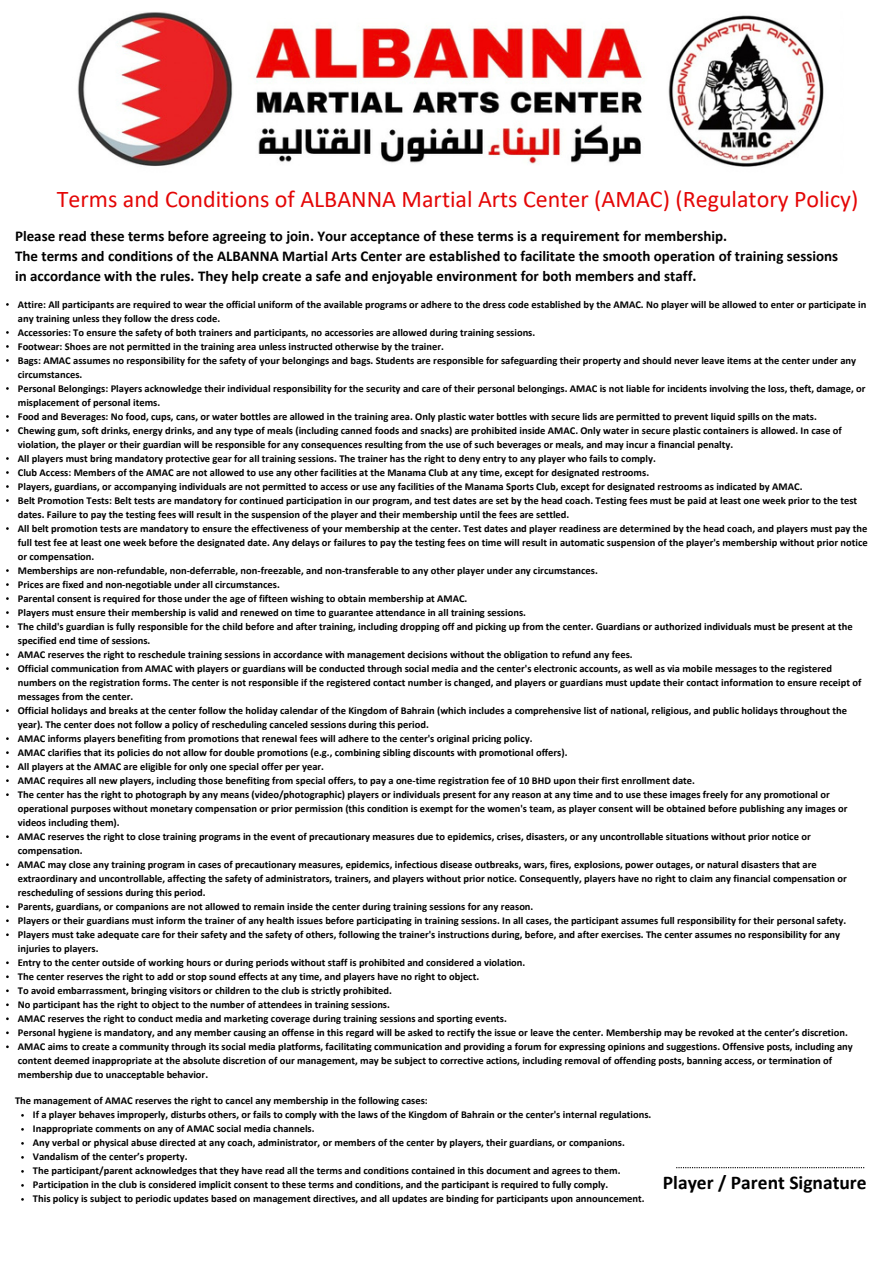
<style>
.page{position:relative;width:894px;height:1264px;background:#fff}
.page>*{position:absolute;margin:0;border:0;box-sizing:border-box;transform-origin:0 0}
.t1{font:24px "Calibri";color:#e40606}
.t2{font:700 19.5px "Calibri";color:#000}
.t3{font:700 15px/20.2px "Calibri";color:#000}
.t4{font:700 10.5px/14px "Calibri";color:#000}
</style>
<div class="page">
<img style="left:77px;top:12px;width:747px;height:155px">
<svg style="left:676px;top:1167px;width:188px;height:1px"></svg>
<p class="t1" style="left:57px;top:189px;width:802px">Terms and Conditions of ALBANNA Martial Arts Center (AMAC) (Regulatory Policy)</p>
<p class="t3" style="left:15px;top:227px;width:824px">Please read these terms before agreeing to join. Your acceptance of these terms is a requirement for membership.<br>The terms and conditions of the ALBANNA Martial Arts Center are established to facilitate the smooth operation of training sessions in accordance with the rules. They help create a safe and enjoyable environment for both members and staff.</p>
<p class="t4" style="left:18px;top:298px;width:849px">Attire: All participants are required to wear the official uniform of the available programs or adhere to the dress code established by the AMAC. No player will be allowed to enter or participate in any training unless they follow the dress code.</p>
<h1 class="t4" style="left:18px;top:326px;width:519px">Accessories: To ensure the safety of both trainers and participants, no accessories are allowed during training sessions.</h1>
<h3 class="t4" style="left:18px;top:340px;width:427px">Footwear: Shoes are not permitted in the training area unless instructed otherwise by the trainer.</h3>
<p class="t4" style="left:18px;top:354px;width:839px">Bags: AMAC assumes no responsibility for the safety of your belongings and bags. Students are responsible for safeguarding their property and should never leave items at the center under any circumstances.</p>
<p class="t4" style="left:18px;top:382px;width:849px">Personal Belongings: Players acknowledge their individual responsibility for the security and care of their personal belongings. AMAC is not liable for incidents involving the loss, theft, damage, or misplacement of personal items.</p>
<p class="t4" style="left:18px;top:410px;width:800px">Food and Beverages: No food, cups, cans, or water bottles are allowed in the training area. Only plastic water bottles with secure lids are permitted to prevent liquid spills on the mats.</p>
<p class="t4" style="left:18px;top:424px;width:825px">Chewing gum, soft drinks, energy drinks, and any type of meals (including canned foods and snacks) are prohibited inside AMAC. Only water in secure plastic containers is allowed. In case of violation, the player or their guardian will be responsible for any consequences resulting from the use of such beverages or meals, and may incur a financial penalty.</p>
<p class="t4" style="left:18px;top:452px;width:639px">All players must bring mandatory protective gear for all training sessions. The trainer has the right to deny entry to any player who fails to comply.</p>
<p class="t4" style="left:18px;top:466px;width:632px">Club Access: Members of the AMAC are not allowed to use any other facilities at the Manama Club at any time, except for designated restrooms.</p>
<p class="t4" style="left:18px;top:480px;width:785px">Players, guardians, or accompanying individuals are not permitted to access or use any facilities of the Manama Sports Club, except for designated restrooms as indicated by AMAC.</p>
<p class="t4" style="left:18px;top:494px;width:840px">Belt Promotion Tests: Belt tests are mandatory for continued participation in our program, and test dates are set by the head coach. Testing fees must be paid at least one week prior to the test dates. Failure to pay the testing fees will result in the suspension of the player and their membership until the fees are settled.</p>
<p class="t4" style="left:18px;top:522px;width:851px;text-align:justify">All belt promotion tests are mandatory to ensure the effectiveness of your membership at the center. Test dates and player readiness are determined by the head coach, and players must pay the full test fee at least one week before the designated date. Any delays or failures to pay the testing fees on time will result in automatic suspension of the player's membership without prior notice or compensation.</p>
<p class="t4" style="left:18px;top:564px;width:581px">Memberships are non-refundable, non-deferrable, non-freezable, and non-transferable to any other player under any circumstances.</p>
<p class="t4" style="left:18px;top:578px;width:263px">Prices are fixed and non-negotiable under all circumstances.</p>
<p class="t4" style="left:18px;top:592px;width:451px">Parental consent is required for those under the age of fifteen wishing to obtain membership at AMAC.</p>
<p class="t4" style="left:18px;top:606px;width:509px">Players must ensure their membership is valid and renewed on time to guarantee attendance in all training sessions.</p>
<p class="t4" style="left:18px;top:620px;width:836px">The child's guardian is fully responsible for the child before and after training, including dropping off and picking up from the center. Guardians or authorized individuals must be present at the specified end time of sessions.</p>
<p class="t4" style="left:18px;top:648px;width:616px">AMAC reserves the right to reschedule training sessions in accordance with management decisions without the obligation to refund any fees.</p>
<p class="t4" style="left:18px;top:662px;width:844px">Official communication from AMAC with players or guardians will be conducted through social media and the center's electronic accounts, as well as via mobile messages to the registered numbers on the registration forms. The center is not responsible if the registered contact number is changed, and players or guardians must update their contact information to ensure receipt of messages from the center.</p>
<p class="t4" style="left:18px;top:704px;width:830px">Official holidays and breaks at the center follow the holiday calendar of the Kingdom of Bahrain (which includes a comprehensive list of national, religious, and public holidays throughout the year). The center does not follow a policy of rescheduling canceled sessions during this period.</p>
<p class="t4" style="left:18px;top:732px;width:516px">AMAC informs players benefiting from promotions that renewal fees will adhere to the center's original pricing policy.</p>
<p class="t4" style="left:18px;top:746px;width:551px">AMAC clarifies that its policies do not allow for double promotions (e.g., combining sibling discounts with promotional offers).</p>
<p class="t4" style="left:18px;top:760px;width:308px">All players at the AMAC are eligible for only one special offer per year.</p>
<p class="t4" style="left:18px;top:774px;width:678px">AMAC requires all new players, including those benefiting from special offers, to pay a one-time registration fee of 10 BHD upon their first enrollment date.</p>
<p class="t4" style="left:18px;top:788px;width:831px">The center has the right to photograph by any means (video/photographic) players or individuals present for any reason at any time and to use these images freely for any promotional or operational purposes without monetary compensation or prior permission (this condition is exempt for the women's team, as player consent will be obtained before publishing any images or videos including them).</p>
<p class="t4" style="left:18px;top:830px;width:794px">AMAC reserves the right to close training programs in the event of precautionary measures due to epidemics, crises, disasters, or any uncontrollable situations without prior notice or compensation.</p>
<p class="t4" style="left:18px;top:858px;width:830px">AMAC may close any training program in cases of precautionary measures, epidemics, infectious disease outbreaks, wars, fires, explosions, power outages, or natural disasters that are extraordinary and uncontrollable, affecting the safety of administrators, trainers, and players without prior notice. Consequently, players have no right to claim any financial compensation or rescheduling of sessions during this period.</p>
<p class="t4" style="left:18px;top:900px;width:517px">Parents, guardians, or companions are not allowed to remain inside the center during training sessions for any reason.</p>
<p class="t4" style="left:18px;top:914px;width:829px">Players or their guardians must inform the trainer of any health issues before participating in training sessions. In all cases, the participant assumes full responsibility for their personal safety.</p>
<p class="t4" style="left:18px;top:928px;width:823px">Players must take adequate care for their safety and the safety of others, following the trainer's instructions during, before, and after exercises. The center assumes no responsibility for any injuries to players.</p>
<p class="t4" style="left:18px;top:956px;width:509px">Entry to the center outside of working hours or during periods without staff is prohibited and considered a violation.</p>
<p class="t4" style="left:18px;top:970px;width:462px">The center reserves the right to add or stop sound effects at any time, and players have no right to object.</p>
<p class="t4" style="left:18px;top:984px;width:375px">To avoid embarrassment, bringing visitors or children to the club is strictly prohibited.</p>
<p class="t4" style="left:18px;top:998px;width:373px">No participant has the right to object to the number of attendees in training sessions.</p>
<p class="t4" style="left:18px;top:1012px;width:490px">AMAC reserves the right to conduct media and marketing coverage during training sessions and sporting events.</p>
<p class="t4" style="left:18px;top:1026px;width:831px">Personal hygiene is mandatory, and any member causing an offense in this regard will be asked to rectify the issue or leave the center. Membership may be revoked at the center’s discretion.</p>
<p class="t4" style="left:18px;top:1040px;width:836px">AMAC aims to create a community through its social media platforms, facilitating communication and providing a forum for expressing opinions and suggestions. Offensive posts, including any content deemed inappropriate at the absolute discretion of our management, may be subject to corrective actions, including removal of offending posts, banning access, or termination of membership due to unacceptable behavior.</p>
<p class="t4" style="left:15px;top:1094px;width:414px">The management of AMAC reserves the right to cancel any membership in the following cases:</p>
<h4 class="t4" style="left:33px;top:1108px;width:619px">If a player behaves improperly, disturbs others, or fails to comply with the laws of the Kingdom of Bahrain or the center's internal regulations.</h4>
<p class="t4" style="left:33px;top:1122px;width:283px">Inappropriate comments on any of AMAC social media channels.</p>
<p class="t4" style="left:33px;top:1136px;width:593px">Any verbal or physical abuse directed at any coach, administrator, or members of the center by players, their guardians, or companions.</p>
<p class="t4" style="left:33px;top:1150px;width:156px">Vandalism of the center’s property.</p>
<p class="t4" style="left:33px;top:1164px;width:589px">The participant/parent acknowledges that they have read all the terms and conditions contained in this document and agrees to them.</p>
<p class="t4" style="left:33px;top:1178px;width:577px">Participation in the club is considered implicit consent to these terms and conditions, and the participant is required to fully comply.</p>
<p class="t4" style="left:33px;top:1192px;width:613px">This policy is subject to periodic updates based on management directives, and all updates are binding for participants upon announcement.</p>
<p class="t2" style="left:662px;top:1174px;width:205px">Player / Parent Signature</p>
</div>
